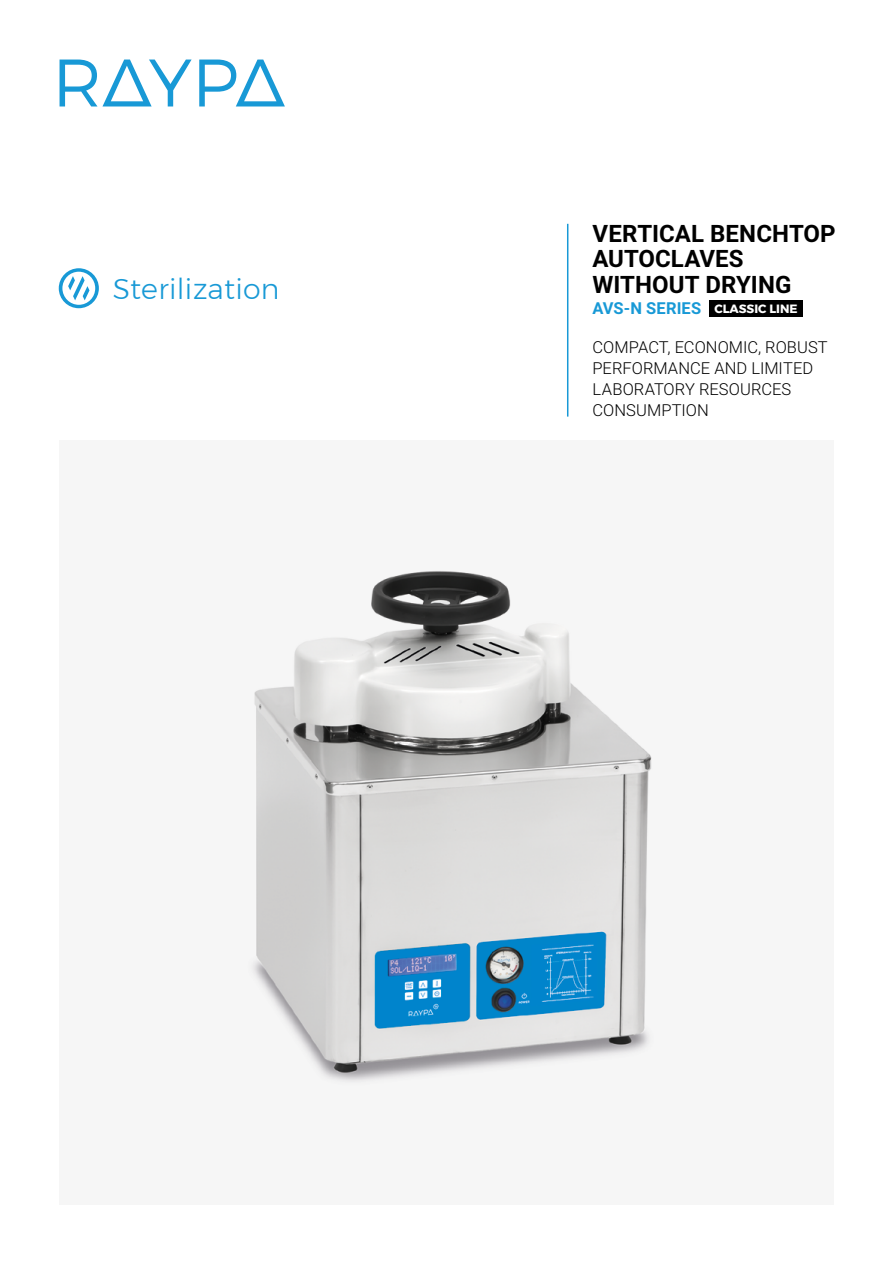
<style>
.page{position:relative;width:893px;height:1263px;background:#fff}
.page>*{position:absolute;margin:0;border:0;box-sizing:border-box;transform-origin:0 0}
.t1{font:300 28.5px "Montserrat";letter-spacing:.01em;color:#1899d6}
.t2{font:700 24px/25.5px "Roboto";color:#000}
.t3{font:300 16.5px/21px "Roboto";letter-spacing:.005em;color:#000}
.t4{font:700 16.5px "Roboto";letter-spacing:.01em;color:#1899d6}
.s1{font-family:"Montserrat";font-size:12px;color:#fff}
</style>
<div class="page">
<svg style="left:199px;top:60px;width:86px;height:46px"></svg>
<svg style="left:60px;top:60px;width:132px;height:46px"></svg>
<svg style="left:59px;top:268px;width:40px;height:40px"></svg>
<img style="left:248px;top:570px;width:406px;height:515px">
<hr style="left:567px;top:224px;width:1px;height:193px;background:#1899d6">
<div style="left:709px;top:301px;width:93px;height:16px;background:#000"></div>
<h1 class="t1" style="left:113px;top:267px;width:168px">Sterilization</h1>
<h2 class="t2" style="left:592px;top:220px;width:245px">VERTICAL BENCHTOP<br>AUTOCLAVES<br>WITHOUT DRYING</h2>
<p class="t4" style="left:592px;top:296px;width:207px">AVS-N SERIES <span class="s1">CLASSIC LINE</span></p>
<p class="t3" style="left:592px;top:336px;width:237px">COMPACT, ECONOMIC, ROBUST<br>PERFORMANCE AND LIMITED<br>LABORATORY RESOURCES<br>CONSUMPTION</p>
</div>
